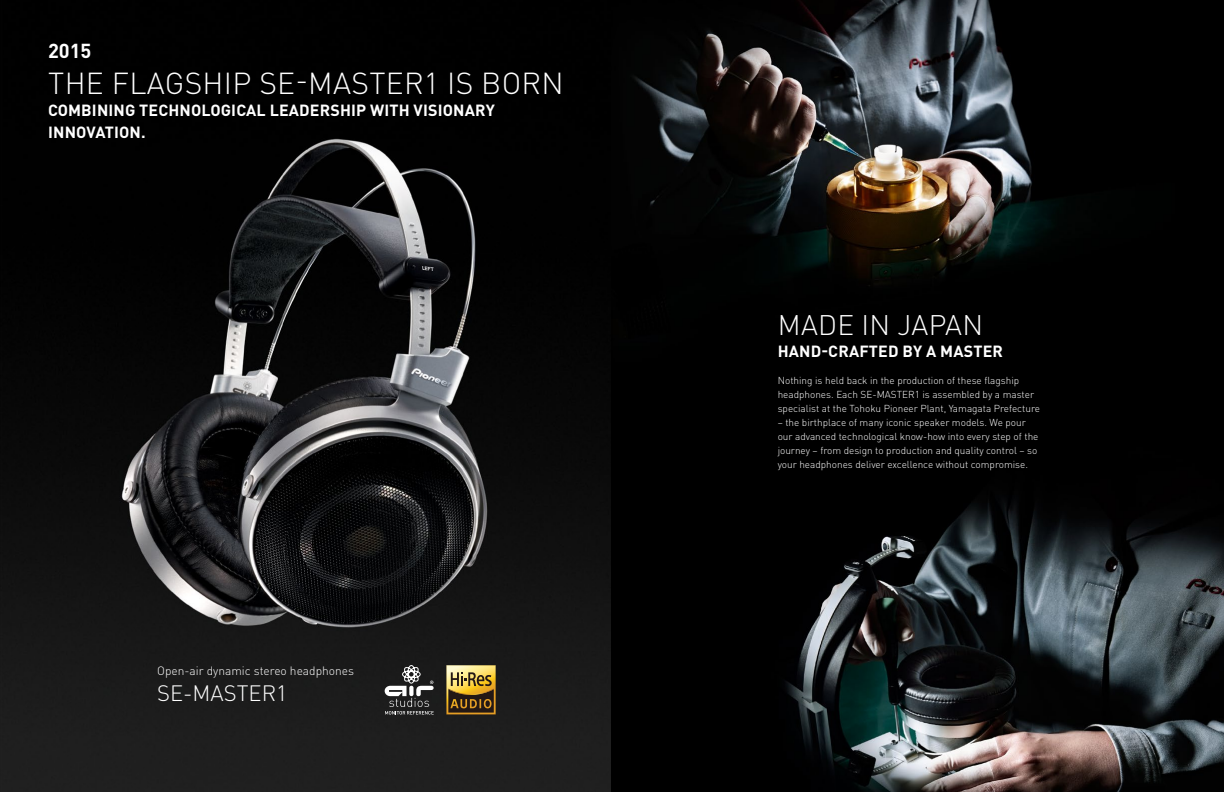
<style>
.page{position:relative;width:1224px;height:792px;background:#fff}
.page>*{position:absolute;margin:0;border:0;box-sizing:border-box;transform-origin:0 0}
.t1{font:300 30px "DIN Pro";letter-spacing:.01em;color:#fff}
.t2{font:300 28px "DIN Pro";letter-spacing:.01em;color:#fff}
.t3{font:300 22px "DIN Pro";color:#fff}
.t4{font:700 20px "DIN Pro";color:#fff}
.t5{font:700 16px/22px "DIN Pro";letter-spacing:.01em;color:#fff}
.t6{font:300 12px "DIN Pro";color:#fff}
.t7{font:300 10px/14px "DIN Pro";color:#fff}
</style>
<div class="page">
<img style="left:0;top:0;width:612px;height:792px">
<img style="left:612px;top:0;width:612px;height:792px">
<svg style="left:385px;top:665px;width:49px;height:50px;background:#535353"></svg>
<hr style="left:447px;top:714px;width:49px;height:1px;background:#6d421a">
<svg style="left:447px;top:665px;width:49px;height:49px;background:#9d813d"></svg>
<h3 class="t4" style="left:48px;top:38px;width:45px">2015</h3>
<h1 class="t1" style="left:48px;top:63px;width:517px">THE FLAGSHIP SE-MASTER1 IS BORN</h1>
<h3 class="t5" style="left:48px;top:99px;width:448px">COMBINING TECHNOLOGICAL LEADERSHIP WITH VISIONARY<br>INNOVATION.</h3>
<p class="t6" style="left:157px;top:662px;width:198px">Open-air dynamic stereo headphones</p>
<h3 class="t3" style="left:157px;top:678px;width:132px">SE-MASTER1</h3>
<h2 class="t2" style="left:778px;top:306px;width:207px">MADE IN JAPAN</h2>
<h3 class="t5" style="left:778px;top:340px;width:227px">HAND-CRAFTED BY A MASTER</h3>
<p class="t7" style="left:778px;top:373px;width:264px">Nothing is held back in the production of these flagship headphones. Each SE-MASTER1 is assembled by a master specialist at the Tohoku Pioneer Plant, Yamagata Prefecture</p>
<p class="t7" style="left:778px;top:415px;width:262px">– the birthplace of many iconic speaker models. We pour our advanced technological know-how into every step of the journey – from design to production and quality control – so your headphones deliver excellence without compromise.</p>
</div>
